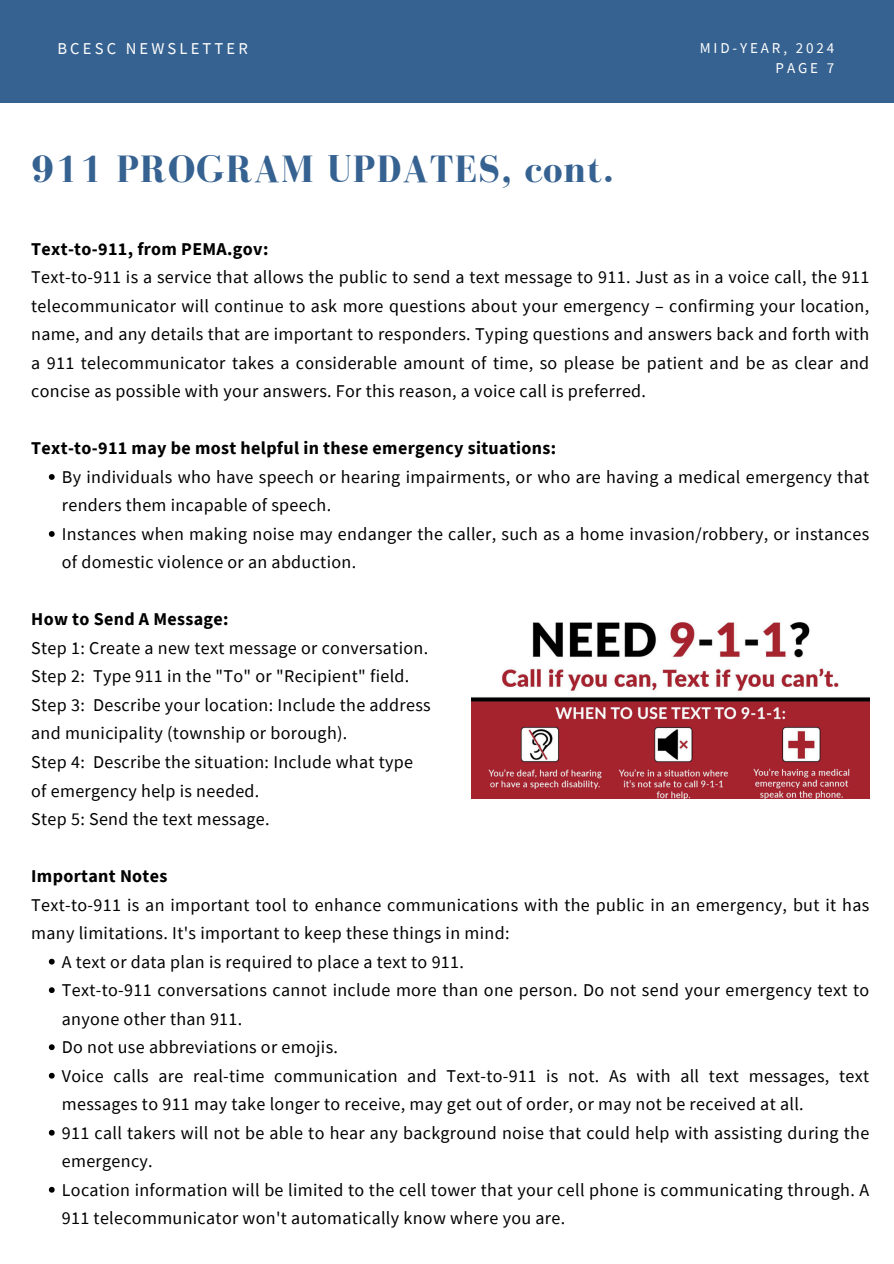
<style>
.page{position:relative;width:894px;height:1264px;background:#fff}
.page>*{position:absolute;margin:0;border:0;box-sizing:border-box;transform-origin:0 0}
.t1{font:700 39.15px "Bodoni FLF";letter-spacing:.03em;color:#366291}
.t2{font:18px/28.5px "Source Sans Pro";letter-spacing:.02em;color:#000}
.t3{font:700 18px "Source Sans Pro";letter-spacing:.02em;color:#000}
.t4{font:16.5px "Source Sans Pro";letter-spacing:.19em;color:#fff}
.t5{font:15px "Source Sans Pro";letter-spacing:.19em;color:#fff}
.s1{font-weight:700}
</style>
<div class="page">
<div style="left:0;top:0;width:893px;height:102px;background:#366291"></div>
<svg style="left:49px;top:474px;width:6px;height:6px"></svg>
<svg style="left:49px;top:531px;width:6px;height:6px"></svg>
<svg style="left:49px;top:958px;width:6px;height:6px"></svg>
<svg style="left:49px;top:987px;width:6px;height:6px"></svg>
<svg style="left:49px;top:1044px;width:6px;height:6px"></svg>
<svg style="left:49px;top:1072px;width:6px;height:6px"></svg>
<svg style="left:49px;top:1129px;width:6px;height:6px"></svg>
<svg style="left:49px;top:1186px;width:6px;height:6px"></svg>
<img style="left:471px;top:622px;width:398px;height:176px">
<p class="t4" style="left:57px;top:38px;width:192px">BCESC NEWSLETTER</p>
<p class="t5" style="left:699px;top:38px;width:136px">MID-YEAR, 2024</p>
<p class="t5" style="left:775px;top:59px;width:60px">PAGE 7</p>
<p class="t1" style="left:31px;top:148px;width:583px">911 PROGRAM UPDATES, cont.</p>
<p class="t2" style="left:31px;top:234px;width:839px"><span class="s1">Text-to-911, from PEMA.gov:<br></span>Text-to-911 is a service that allows the public to send a text message to 911. Just as in a voice call, the 911 telecommunicator will continue to ask more questions about your emergency – confirming your location, name, and any details that are important to responders. Typing questions and answers back and forth with a 911 telecommunicator takes a considerable amount of time, so please be patient and be as clear and concise as possible with your answers. For this reason, a voice call is preferred.</p>
<h2 class="t3" style="left:31px;top:436px;width:526px">Text-to-911 may be most helpful in these emergency situations:</h2>
<p class="t2" style="left:62px;top:462px;width:808px">By individuals who have speech or hearing impairments, or who are having a medical emergency that renders them incapable of speech.</p>
<p class="t2" style="left:62px;top:519px;width:808px">Instances when making noise may endanger the caller, such as a home invasion/robbery, or instances of domestic violence or an abduction.</p>
<h4 class="t2" style="left:31px;top:604px;width:401px"><span class="s1">How to Send A Message:<br></span>Step 1: Create a new text message or conversation.<br>Step 2: Type 911 in the "To" or "Recipient" field.<br>Step 3: Describe your location: Include the address and municipality (township or borough).<br>Step 4: Describe the situation: Include what type of emergency help is needed.<br>Step 5: Send the text message.</h4>
<h3 class="t2" style="left:31px;top:861px;width:839px"><span class="s1">Important Notes<br></span>Text-to-911 is an important tool to enhance communications with the public in an emergency, but it has many limitations. It's important to keep these things in mind:</h3>
<p class="t2" style="left:62px;top:946px;width:403px">A text or data plan is required to place a text to 911.</p>
<p class="t2" style="left:62px;top:975px;width:808px">Text-to-911 conversations cannot include more than one person. Do not send your emergency text to anyone other than 911.</p>
<h4 class="t2" style="left:62px;top:1032px;width:277px">Do not use abbreviations or emojis.</h4>
<h4 class="t2" style="left:62px;top:1060px;width:808px">Voice calls are real-time communication and Text-to-911 is not. As with all text messages, text messages to 911 may take longer to receive, may get out of order, or may not be received at all.</h4>
<p class="t2" style="left:62px;top:1117px;width:808px">911 call takers will not be able to hear any background noise that could help with assisting during the emergency.</p>
<p class="t2" style="left:62px;top:1174px;width:808px">Location information will be limited to the cell tower that your cell phone is communicating through. A<br>911 telecommunicator won't automatically know where you are.</p>
</div>
